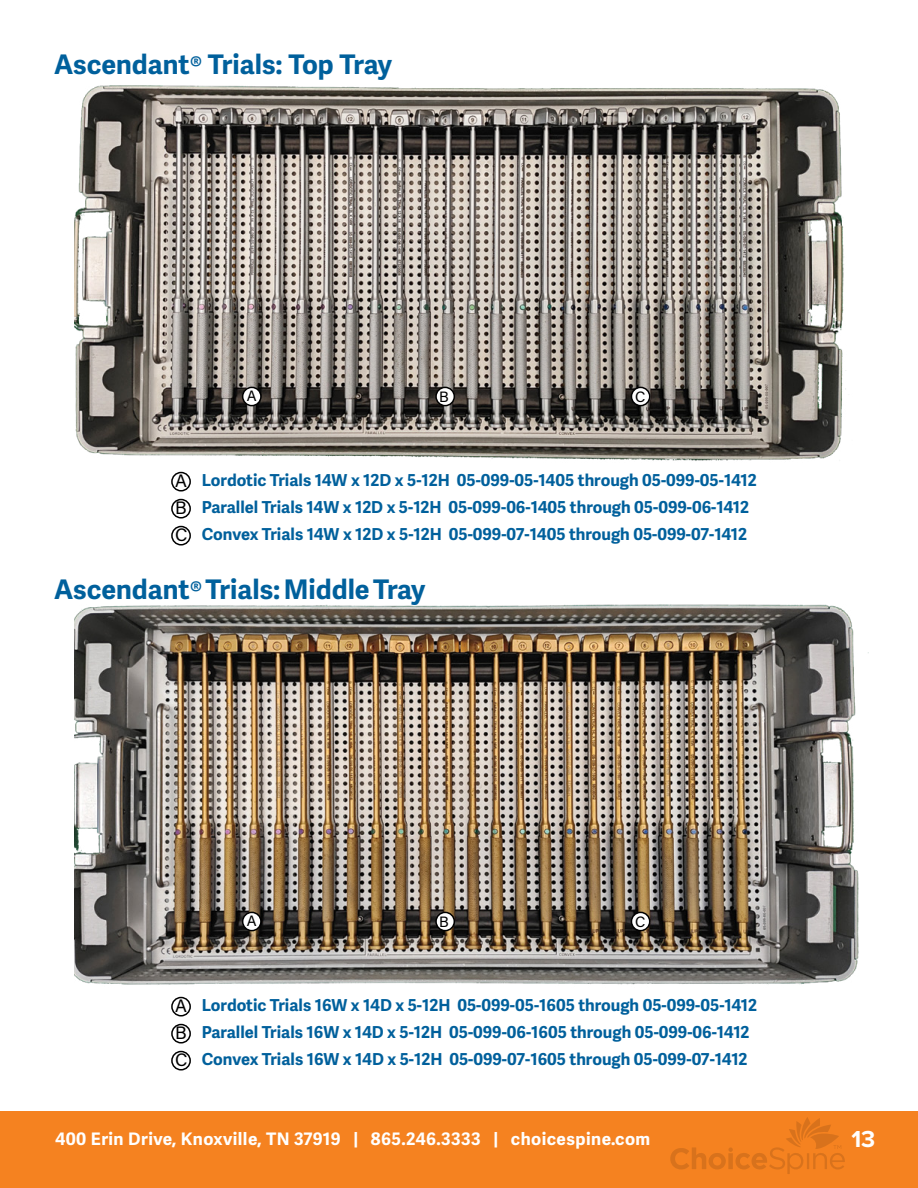
<style>
.page{position:relative;width:918px;height:1188px;background:#fff}
.page>*{position:absolute;margin:0;border:0;box-sizing:border-box;transform-origin:0 0}
.t1{font:700 27px "Adelle Sans";color:#00609c}
.t2{font:700 24px "Proxima Nova";color:#fff}
.t3{font:700 17.25px "Adelle Sans";letter-spacing:.025em;color:#fff}
.t4{font:700 16.5px/27px "Adelle Sans";color:#00609c}
.t5{font:15px "Acumin Variable Concept";color:#000}
.s1{font-family:"Acumin Variable Concept";font-weight:400;font-size:18px;color:#000}
</style>
<div class="page">
<div style="left:0;top:1111px;width:918px;height:77px;background:#f58220"></div>
<svg style="left:670px;top:1117px;width:175px;height:57px"></svg>
<img style="left:75px;top:85px;width:771px;height:376px">
<div style="left:171px;top:472px;width:20px;height:20px;border:2px solid #000;border-radius:50%"></div>
<div style="left:436px;top:387px;width:18px;height:19px;background:#fff;border-radius:50%"></div>
<div style="left:435px;top:387px;width:20px;height:19px;border:2px solid #000;border-radius:50%"></div>
<div style="left:631px;top:387px;width:19px;height:19px;background:#fff;border-radius:50%"></div>
<div style="left:631px;top:387px;width:19px;height:19px;border:2px solid #000;border-radius:50%"></div>
<div style="left:243px;top:387px;width:18px;height:19px;background:#fff;border-radius:50%"></div>
<div style="left:242px;top:387px;width:20px;height:19px;border:2px solid #000;border-radius:50%"></div>
<div style="left:171px;top:499px;width:20px;height:20px;border:2px solid #000;border-radius:50%"></div>
<div style="left:171px;top:526px;width:20px;height:20px;border:2px solid #000;border-radius:50%"></div>
<img style="left:75px;top:604px;width:784px;height:381px">
<div style="left:171px;top:997px;width:20px;height:20px;border:2px solid #000;border-radius:50%"></div>
<div style="left:436px;top:912px;width:18px;height:19px;background:#fff;border-radius:50%"></div>
<div style="left:435px;top:912px;width:20px;height:19px;border:2px solid #000;border-radius:50%"></div>
<div style="left:631px;top:912px;width:19px;height:19px;background:#fff;border-radius:50%"></div>
<div style="left:631px;top:912px;width:19px;height:19px;border:2px solid #000;border-radius:50%"></div>
<div style="left:243px;top:912px;width:18px;height:19px;background:#fff;border-radius:50%"></div>
<div style="left:242px;top:912px;width:20px;height:19px;border:2px solid #000;border-radius:50%"></div>
<div style="left:171px;top:1024px;width:20px;height:20px;border:2px solid #000;border-radius:50%"></div>
<div style="left:171px;top:1051px;width:20px;height:20px;border:2px solid #000;border-radius:50%"></div>
<h1 class="t1" style="left:54px;top:49px;width:339px">Ascendant® Trials: Top Tray</h1>
<p class="t5" style="left:247px;top:385px;width:11px">A</p>
<p class="t5" style="left:439px;top:387px;width:11px">B</p>
<p class="t5" style="left:635px;top:387px;width:12px">C</p>
<p class="t4" style="left:175px;top:467px;width:583px"><span class="s1">A</span> Lordotic Trials 14W x 12D x 5-12H 05-099-05-1405 through 05-099-05-1412</p>
<p class="t4" style="left:175px;top:494px;width:575px"><span class="s1">B</span> Parallel Trials 14W x 12D x 5-12H 05-099-06-1405 through 05-099-06-1412<br><span class="s1">C</span> Convex Trials 14W x 12D x 5-12H 05-099-07-1405 through 05-099-07-1412</p>
<h1 class="t1" style="left:54px;top:574px;width:373px">Ascendant® Trials: Middle Tray</h1>
<p class="t5" style="left:247px;top:910px;width:11px">A</p>
<p class="t5" style="left:439px;top:912px;width:11px">B</p>
<p class="t5" style="left:635px;top:912px;width:12px">C</p>
<p class="t4" style="left:175px;top:992px;width:584px"><span class="s1">A</span> Lordotic Trials 16W x 14D x 5-12H 05-099-05-1605 through 05-099-05-1412</p>
<p class="t4" style="left:175px;top:1019px;width:576px"><span class="s1">B</span> Parallel Trials 16W x 14D x 5-12H 05-099-06-1605 through 05-099-06-1412<br><span class="s1">C</span> Convex Trials 16W x 14D x 5-12H 05-099-07-1605 through 05-099-07-1412</p>
<p class="t3" style="left:55px;top:1129px;width:597px">400 Erin Drive, Knoxville, TN 37919 | 865.246.3333 | choicespine.com</p>
<h2 class="t2" style="left:851px;top:1121px;width:25px">13</h2>
</div>
